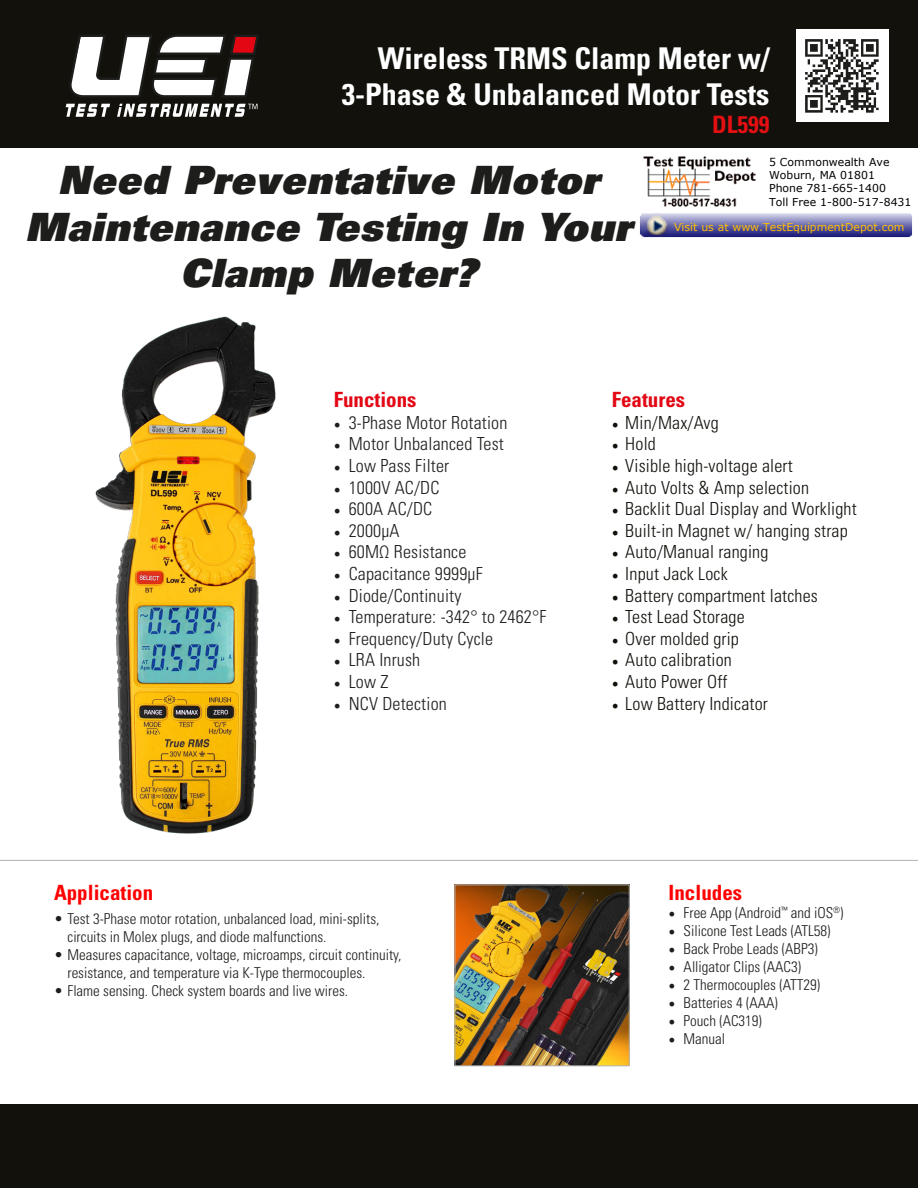
<style>
.page{position:relative;width:918px;height:1188px;background:#fff}
.page>*{position:absolute;margin:0;border:0;box-sizing:border-box;transform-origin:0 0}
.t1{font:39px/46.8px "Univers LT Std X Black Obl";letter-spacing:.02em;color:#1d1d1b;text-align:center}
.t2{font:700 condensed 30px/36px "Univers LT Std";color:#fff;text-align:right}
.t3{font:700 condensed 24px "Univers LT Std";color:#e30f13}
.t4{font:700 condensed 21px "Univers LT Std";color:#f00}
.t5{font:700 condensed 21px "Univers LT Std";color:#e30613}
.t6{font:300 condensed 18px "Univers LT Std";letter-spacing:.01em;color:#12100b}
.t7{font:300 condensed 18px "Univers LT Std";letter-spacing:.01em;color:#1d1d1b}
.t8{font:300 condensed 15px/18px "Univers LT Std";color:#1d1d1b}
.t9{font:10.95px/13.2px "Verdana";color:#000}
.t10{font:10.95px "Verdana";color:#ffbf00}
.s1{font-family:"Minion Pro";font-weight:400;font-stretch:normal}
.s2{font-family:"Minion Pro";font-weight:400;font-stretch:normal;font-size:18px}
</style>
<div class="page">
<div style="left:0;top:1104px;width:918px;height:84px;background:#12110c"></div>
<div style="left:0;top:0;width:918px;height:148px;background:#12110c"></div>
<svg style="left:69px;top:35px;width:190px;height:62px"></svg>
<svg style="left:66px;top:104px;width:192px;height:13px"></svg>
<img style="left:796px;top:29px;width:93px;height:93px">
<img style="left:95px;top:316px;width:181px;height:518px">
<hr style="left:0;top:860px;width:918px;height:1px;background:#b3b2b2">
<img style="left:457px;top:887px;width:171px;height:177px">
<div style="left:455px;top:885px;width:175px;height:181px;border:1px solid #b3b2b2"></div>
<img style="left:643px;top:156px;width:113px;height:51px">
<img style="left:640px;top:213px;width:272px;height:25px">
<h2 class="t2" style="left:342px;top:40px;width:429px">Wireless TRMS Clamp Meter w/<br>3-Phase &amp; Unbalanced Motor Tests</h2>
<h3 class="t3" style="left:712px;top:110px;width:59px">DL599</h3>
<h1 class="t1" style="left:25px;top:156px;width:608px">Need Preventative Motor<br>Maintenance Testing In Your<br>Clamp Meter?</h1>
<p class="t9" style="left:769px;top:155px;width:144px">5 Commonwealth Ave<br>Woburn, MA 01801<br>Phone 781-665-1400<br>Toll Free 1-800-517-8431</p>
<p class="t10" style="left:674px;top:220px;width:232px">Visit us at www.TestEquipmentDepot.com</p>
<h3 class="t5" style="left:334px;top:387px;width:84px">Functions</h3>
<p class="t7" style="left:334px;top:412px;width:175px"><span class="s1">•</span> 3-Phase Motor Rotation</p>
<p class="t7" style="left:334px;top:433px;width:172px"><span class="s1">•</span> Motor Unbalanced Test</p>
<p class="t7" style="left:334px;top:455px;width:117px"><span class="s1">•</span> Low Pass Filter</p>
<p class="t7" style="left:334px;top:476px;width:107px"><span class="s1">•</span> 1000V AC/DC</p>
<p class="t7" style="left:334px;top:498px;width:100px"><span class="s1">•</span> 600A AC/DC</p>
<p class="t7" style="left:334px;top:520px;width:67px"><span class="s1">•</span> 2000µA</p>
<p class="t7" style="left:334px;top:541px;width:134px"><span class="s1">•</span> 60MΩ Resistance</p>
<p class="t7" style="left:334px;top:563px;width:150px"><span class="s1">•</span> Capacitance 9999µF</p>
<p class="t7" style="left:334px;top:584px;width:129px"><span class="s1">•</span> Diode/Continuity</p>
<p class="t7" style="left:334px;top:606px;width:214px"><span class="s1">•</span> Temperature: -342° to 2462°F</p>
<p class="t7" style="left:334px;top:628px;width:161px"><span class="s1">•</span> Frequency/Duty Cycle</p>
<p class="t7" style="left:334px;top:649px;width:88px"><span class="s1">•</span> LRA Inrush</p>
<p class="t7" style="left:334px;top:671px;width:56px"><span class="s1">•</span> Low Z</p>
<p class="t7" style="left:334px;top:692px;width:115px"><span class="s1">•</span> NCV Detection</p>
<h3 class="t5" style="left:612px;top:387px;width:75px">Features</h3>
<p class="t6" style="left:612px;top:412px;width:108px"><span class="s1">•</span> Min/Max/Avg</p>
<p class="t6" style="left:612px;top:433px;width:46px"><span class="s1">•</span> Hold</p>
<p class="t6" style="left:612px;top:455px;width:182px"><span class="s1">•</span> Visible high-voltage alert</p>
<p class="t6" style="left:612px;top:476px;width:199px"><span class="s1">•</span> Auto Volts &amp; Amp selection</p>
<p class="t6" style="left:612px;top:498px;width:247px"><span class="s1">•</span> Backlit Dual Display and Worklight</p>
<p class="t6" style="left:612px;top:520px;width:237px"><span class="s1">•</span> Built-in Magnet w/ hanging strap</p>
<p class="t6" style="left:612px;top:541px;width:158px"><span class="s1">•</span> Auto/Manual ranging</p>
<p class="t6" style="left:612px;top:563px;width:117px"><span class="s1">•</span> Input Jack Lock</p>
<p class="t6" style="left:612px;top:584px;width:208px"><span class="s1">•</span> Battery compartment latches</p>
<p class="t6" style="left:612px;top:606px;width:134px"><span class="s1">•</span> Test Lead Storage</p>
<p class="t6" style="left:612px;top:628px;width:129px"><span class="s1">•</span> Over molded grip</p>
<p class="t6" style="left:612px;top:649px;width:122px"><span class="s1">•</span> Auto calibration</p>
<p class="t6" style="left:612px;top:671px;width:117px"><span class="s1">•</span> Auto Power Off</p>
<p class="t6" style="left:612px;top:692px;width:158px"><span class="s1">•</span> Low Battery Indicator</p>
<h3 class="t4" style="left:54px;top:879px;width:101px">Application</h3>
<p class="t8" style="left:68px;top:910px;width:314px;text-indent:-14px">• Test 3-Phase motor rotation, unbalanced load, mini-splits, circuits in Molex plugs, and diode malfunctions.</p>
<p class="t8" style="left:68px;top:946px;width:336px;text-indent:-14px">• Measures capacitance, voltage, microamps, circuit continuity, resistance, and temperature via K-Type thermocouples.</p>
<p class="t8" style="left:54px;top:982px;width:296px">• Flame sensing. Check system boards and live wires.</p>
<h3 class="t4" style="left:669px;top:879px;width:75px">Includes</h3>
<p class="t8" style="left:669px;top:903px;width:176px"><span class="s2">•</span> Free App (Android<sup>™</sup> and iOS<sup>®</sup>)</p>
<p class="t8" style="left:669px;top:921px;width:163px"><span class="s2">•</span> Silicone Test Leads (ATL58)</p>
<p class="t8" style="left:669px;top:939px;width:151px"><span class="s2">•</span> Back Probe Leads (ABP3)</p>
<p class="t8" style="left:669px;top:957px;width:134px"><span class="s2">•</span> Alligator Clips (AAC3)</p>
<p class="t8" style="left:669px;top:975px;width:153px"><span class="s2">•</span> 2 Thermocouples (ATT29)</p>
<p class="t8" style="left:669px;top:993px;width:111px"><span class="s2">•</span> Batteries 4 (AAA)</p>
<p class="t8" style="left:669px;top:1011px;width:95px"><span class="s2">•</span> Pouch (AC319)</p>
<p class="t8" style="left:669px;top:1029px;width:58px"><span class="s2">•</span> Manual</p>
</div>
